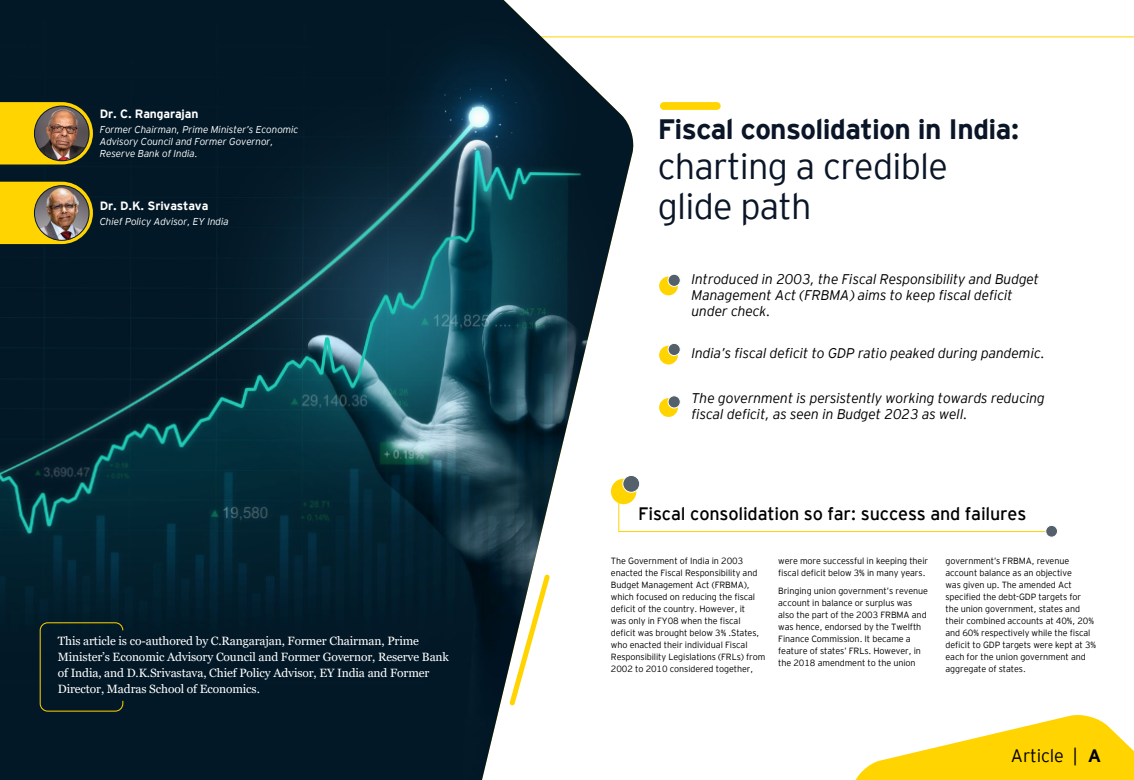
<style>
.page{position:relative;width:1134px;height:780px;background:#fff}
.page>*{position:absolute;margin:0;border:0;box-sizing:border-box;transform-origin:0 0}
.t1{font:300 36px/40px "EY Interstate";letter-spacing:-.02em;color:#0a1627}
.t2{font:700 28px "EY Interstate";letter-spacing:-.02em;color:#0a1627}
.t3{font:18px "EY Interstate";letter-spacing:-.01em;color:#000}
.t4{font:300 18px "EY Interstate";letter-spacing:-.01em;color:#000}
.t5{font:italic 300 14px/16px "EY Interstate";letter-spacing:-.01em;color:#000}
.t6{font:12px/16px "Georgia";letter-spacing:-.01em;color:#fff}
.t7{font:700 12px "EY Interstate";letter-spacing:-.01em;color:#fff}
.t8{font:italic 300 10px/12px "EY Interstate";letter-spacing:-.01em;color:#fff}
.t9{font:300 9px/12px "EY Interstate";letter-spacing:-.01em;color:#000}
.s1{font-weight:700}
</style>
<div class="page">
<hr style="left:527px;top:36px;width:607px;height:1px;background:#ffd400">
<img style="left:0;top:0;width:635px;height:780px">
<div style="left:40px;top:622px;width:83px;height:89px;border:1px solid #ffd400;border-radius:8px"></div>
<svg style="left:509px;top:574px;width:41px;height:131px"></svg>
<svg style="left:0;top:102px;width:93px;height:62px;background:#dbb905"></svg>
<img style="left:34px;top:106px;width:55px;height:55px;border-radius:27px">
<div style="left:34px;top:106px;width:55px;height:55px;border:1px solid #0a1627;border-radius:50%"></div>
<svg style="left:0;top:182px;width:93px;height:62px;background:#dbb905"></svg>
<img style="left:34px;top:186px;width:55px;height:54px;border-radius:27px">
<div style="left:34px;top:185px;width:55px;height:55px;border:1px solid #0a1627;border-radius:50%"></div>
<div style="left:660px;top:102px;width:61px;height:8px;background:#ffd400;border-radius:4px"></div>
<div style="left:659px;top:276px;width:19px;height:19px;background:#ffd400;border-radius:50%"></div>
<div style="left:668px;top:274px;width:12px;height:12px;background:#54606b;border-radius:50%"></div>
<div style="left:667px;top:274px;width:14px;height:13px;border:1px solid #fff;border-radius:50%"></div>
<div style="left:659px;top:345px;width:19px;height:19px;background:#ffd400;border-radius:50%"></div>
<div style="left:668px;top:343px;width:12px;height:12px;background:#54606b;border-radius:50%"></div>
<div style="left:667px;top:343px;width:14px;height:13px;border:1px solid #fff;border-radius:50%"></div>
<div style="left:659px;top:398px;width:19px;height:19px;background:#ffd400;border-radius:50%"></div>
<div style="left:668px;top:396px;width:12px;height:12px;background:#54606b;border-radius:50%"></div>
<div style="left:667px;top:395px;width:14px;height:13px;border:1px solid #fff;border-radius:50%"></div>
<svg style="left:855px;top:715px;width:279px;height:65px"></svg>
<div style="left:611px;top:478px;width:25px;height:26px;background:#ffd400;border-radius:50%"></div>
<div style="left:623px;top:475px;width:17px;height:17px;background:#54606b;border-radius:50%"></div>
<div style="left:622px;top:475px;width:18px;height:17px;border:1px solid #fff;border-radius:50%"></div>
<hr style="left:618px;top:499px;width:1px;height:33px;background:#ffd400">
<hr style="left:618px;top:531px;width:434px;height:1px;background:#ffd400">
<div style="left:1046px;top:525px;width:11px;height:12px;background:#54606b;border-radius:50%"></div>
<div style="left:1045px;top:525px;width:13px;height:12px;border:1px solid #fff;border-radius:50%"></div>
<h3 class="t7" style="left:100px;top:105px;width:100px">Dr. C. Rangarajan</h3>
<p class="t8" style="left:100px;top:123px;width:200px">Former Chairman, Prime Minister’s Economic<br>Advisory Council and Former Governor,<br>Reserve Bank of India.</p>
<h3 class="t7" style="left:100px;top:197px;width:110px">Dr. D.K. Srivastava</h3>
<p class="t8" style="left:100px;top:214px;width:131px">Chief Policy Advisor, EY India</p>
<p class="t6" style="left:58px;top:633px;width:393px">This article is co-authored by C.Rangarajan, Former Chairman, Prime Minister’s Economic Advisory Council and Former Governor, Reserve Bank of India, and D.K.Srivastava, Chief Policy Advisor, EY India and Former Director, Madras School of Economics.</p>
<h2 class="t2" style="left:658px;top:109px;width:363px">Fiscal consolidation in India:</h2>
<h1 class="t1" style="left:658px;top:144px;width:292px">charting a credible glide path</h1>
<h3 class="t5" style="left:691px;top:270px;width:349px">Introduced in 2003, the Fiscal Responsibility and Budget<br>Management Act (FRBMA) aims to keep fiscal deficit under check.</h3>
<h3 class="t5" style="left:691px;top:344px;width:355px">India’s fiscal deficit to GDP ratio peaked during pandemic.</h3>
<h3 class="t5" style="left:691px;top:389px;width:355px">The government is persistently working towards reducing fiscal deficit, as seen in Budget 2023 as well.</h3>
<h3 class="t3" style="left:638px;top:500px;width:390px">Fiscal consolidation so far: success and failures</h3>
<p class="t9" style="left:611px;top:554px;width:156px">The Government of India in 2003 enacted the Fiscal Responsibility and Budget Management Act (FRBMA), which focused on reducing the fiscal deficit of the country. However, it<br>was only in FY08 when the fiscal deficit was brought below 3% .States, who enacted their individual Fiscal Responsibility Legislations (FRLs) from 2002 to 2010 considered together,</p>
<p class="t9" style="left:778px;top:554px;width:152px">were more successful in keeping their fiscal deficit below 3% in many years.</p>
<p class="t9" style="left:945px;top:554px;width:152px">government’s FRBMA, revenue account balance as an objective<br>was given up. The amended Act specified the debt-GDP targets for the union government, states and their combined accounts at 40%, 20% and 60% respectively while the fiscal deficit to GDP targets were kept at 3% each for the union government and aggregate of states.</p>
<p class="t9" style="left:778px;top:584px;width:151px">Bringing union government’s revenue account in balance or surplus was also the part of the 2003 FRBMA and was hence, endorsed by the Twelfth Finance Commission. It became a feature of states’ FRLs. However, in the 2018 amendment to the union</p>
<h3 class="t4" style="left:1011px;top:743px;width:92px">Article | <span class="s1">A</span></h3>
</div>
